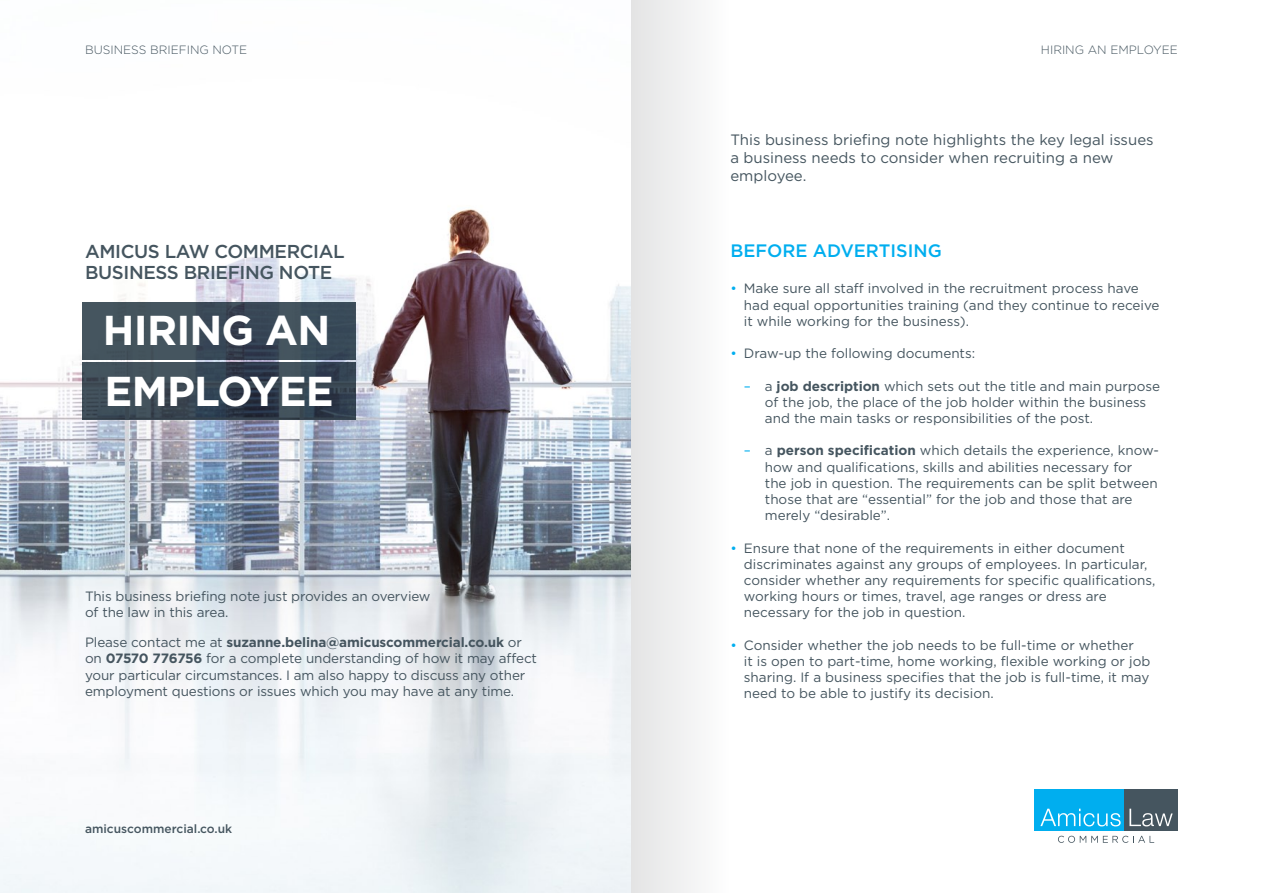
<style>
.page{position:relative;width:1263px;height:893px;background:#fff}
.page>*{position:absolute;margin:0;border:0;box-sizing:border-box;transform-origin:0 0}
.t1{font:700 41.7px/60.4px "Gotham";letter-spacing:-.02em;color:#fff}
.t2{font:500 18.6px "Gotham";letter-spacing:-.02em;color:#45555f}
.t3{font:500 18px "Gotham";color:#00aeef}
.t4{font:15px/18px "Gotham";color:#45555f}
.t5{font:13.5px/16.2px "Gotham";color:#45555f}
.t6{font:300 12px "Gotham";color:#45555f}
.t7{font:500 12px "Gotham";color:#45555f}
.s1{font-weight:700}
.s2{color:#00aeef}
</style>
<div class="page">
<img style="left:0;top:209px;width:631px;height:684px">
<div style="left:631px;top:0;width:101px;height:893px;background:linear-gradient(to right,#e3e4e4,#fff)"></div>
<div style="left:1034px;top:790px;width:95px;height:41px;background:#00aeef"></div>
<div style="left:1125px;top:790px;width:53px;height:41px;background:#45555f"></div>
<svg style="left:1040px;top:809px;width:81px;height:17px"></svg>
<svg style="left:1129px;top:809px;width:44px;height:17px"></svg>
<svg style="left:1058px;top:836px;width:96px;height:7px"></svg>
<div style="left:82px;top:302px;width:273px;height:57px;background:#45555f"></div>
<svg style="left:82px;top:362px;width:273px;height:58px;background:#374552"></svg>
<p class="t6" style="left:85px;top:43px;width:164px">BUSINESS BRIEFING NOTE</p>
<p class="t6" style="left:1041px;top:43px;width:138px">HIRING AN EMPLOYEE</p>
<h2 class="t2" style="left:85px;top:241px;width:261px">AMICUS LAW COMMERCIAL</h2>
<h2 class="t2" style="left:85px;top:262px;width:249px">BUSINESS BRIEFING NOTE</h2>
<h1 class="t1" style="left:103px;top:299px;width:232px">Hiring an employee</h1>
<p class="t5" style="left:85px;top:588px;width:347px">This business briefing note just provides an overview of the law in this area.</p>
<p class="t5" style="left:85px;top:634px;width:453px">Please contact me at <span class="s1">suzanne.belina@amicuscommercial.co.uk</span> or on <span class="s1">07570 776756</span> for a complete understanding of how it may affect your particular circumstances. I am also happy to discuss any other employment questions or issues which you may have at any time.</p>
<p class="t7" style="left:85px;top:822px;width:149px">AMICUSCOMMERCIAL.CO.UK</p>
<p class="t4" style="left:730px;top:131px;width:425px">This business briefing note highlights the key legal issues a business needs to consider when recruiting a new employee.</p>
<h3 class="t3" style="left:730px;top:241px;width:213px">BEFORE ADVERTISING</h3>
<p class="t5" style="left:744px;top:280px;width:417px;text-indent:-14px"><span class="s2">•</span> Make sure all staff involved in the recruitment process have had equal opportunities training (and they continue to receive it while working for the business).</p>
<p class="t5" style="left:730px;top:345px;width:246px"><span class="s2">•</span> Draw-up the following documents:</p>
<p class="t5" style="left:765px;top:377px;width:397px;text-indent:-21px"><span class="s2">–</span> a <span class="s1">job description</span> which sets out the title and main purpose of the job, the place of the job holder within the business and the main tasks or responsibilities of the post.</p>
<p class="t5" style="left:765px;top:442px;width:396px;text-indent:-21px"><span class="s2">–</span> a <span class="s1">person specification</span> which details the experience, know&shy;how and qualifications, skills and abilities necessary for<br>the job in question. The requirements can be split between those that are “essential” for the job and those that are merely “desirable”.</p>
<p class="t5" style="left:744px;top:539px;width:413px;text-indent:-14px"><span class="s2">•</span> Ensure that none of the requirements in either document discriminates against any groups of employees. In particular, consider whether any requirements for specific qualifications, working hours or times, travel, age ranges or dress are necessary for the job in question.</p>
<p class="t5" style="left:744px;top:637px;width:408px;text-indent:-14px"><span class="s2">•</span> Consider whether the job needs to be full-time or whether<br>it is open to part-time, home working, flexible working or job sharing. If a business specifies that the job is full-time, it may need to be able to justify its decision.</p>
</div>
